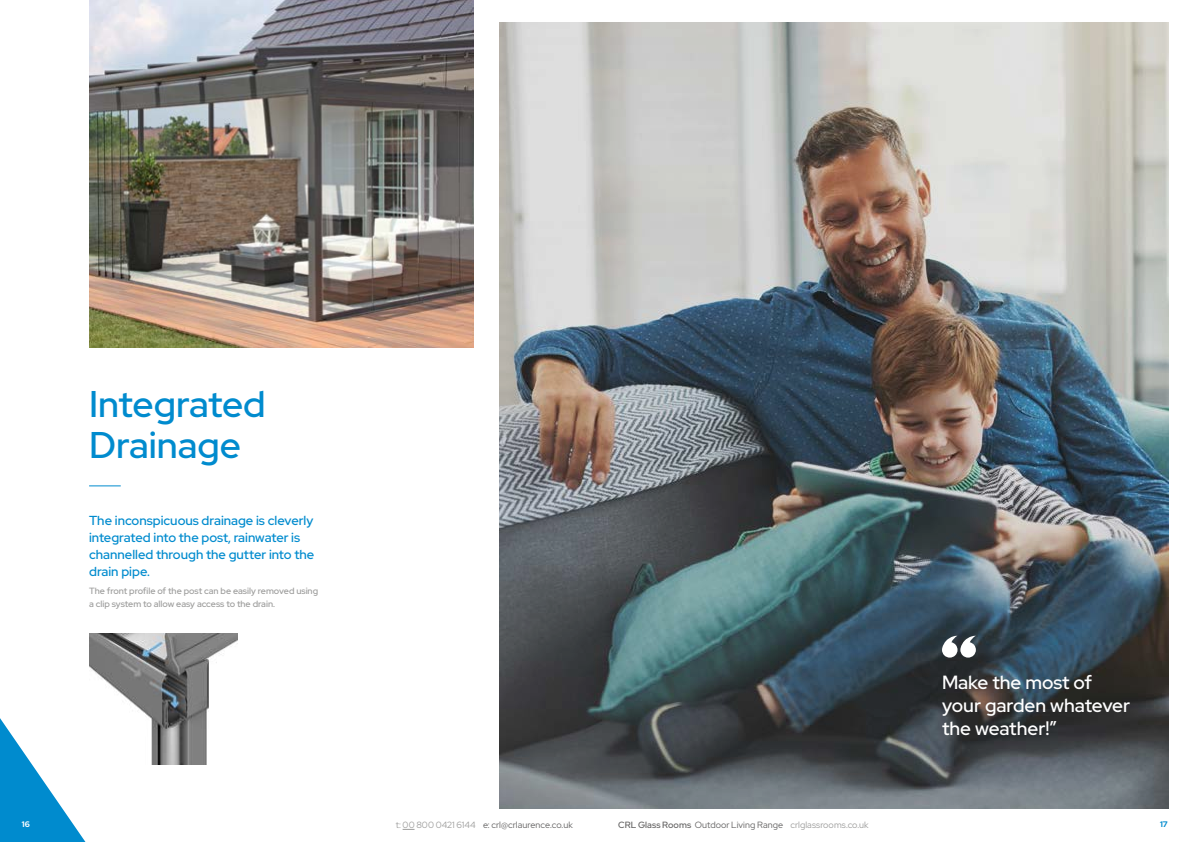
<style>
.page{position:relative;width:1191px;height:842px;background:#fff}
.page>*{position:absolute;margin:0;border:0;box-sizing:border-box;transform-origin:0 0}
.t1{font:500 37px/41px "Red Hat Display";color:#008bce}
.t2{font:500 19px/23px "Red Hat Display";color:#fff}
.t3{font:500 13px/17px "Red Hat Display";color:#008bce}
.t4{font:500 9px/13px "Red Hat Display";color:#9d9d9c}
.t5{font:9px "Red Hat Display";letter-spacing:.005em;color:#9d9d9c}
.t6{font:9px "Red Hat Display";letter-spacing:.005em;color:#646363}
.t7{font:700 8px "Red Hat Display";color:#fff}
.t8{font:700 8px "Red Hat Display";color:#008bce}
.s1{color:#9d9d9c}
.s2{font-weight:500;color:#646363}
.s3{color:#646363}
</style>
<div class="page">
<svg style="left:0;top:718px;width:86px;height:124px"></svg>
<svg style="left:402px;top:829px;width:12px;height:1px"></svg>
<img style="left:499px;top:23px;width:669px;height:786px">
<svg style="left:942px;top:636px;width:34px;height:22px"></svg>
<img style="left:89px;top:0;width:384px;height:347px">
<img style="left:89px;top:634px;width:148px;height:130px">
<hr style="left:89px;top:485px;width:32px;height:1px;background:#008bce">
<h1 class="t1" style="left:89px;top:383px;width:178px">Integrated<br>Drainage</h1>
<p class="t3" style="left:89px;top:511px;width:227px">The inconspicuous drainage is cleverly integrated into the post, rainwater is channelled through the gutter into the drain pipe.</p>
<p class="t4" style="left:89px;top:584px;width:230px">The front profile of the post can be easily removed using a clip system to allow easy access to the drain.</p>
<h2 class="t2" style="left:942px;top:670px;width:190px">Make the most of your garden whatever the weather!”</h2>
<p class="t7" style="left:22px;top:819px;width:9px">16</p>
<p class="t6" style="left:396px;top:819px;width:179px"><span class="s1">t: 00 800 0421 6144</span> e: crl@crlaurence.co.uk</p>
<p class="t5" style="left:618px;top:819px;width:252px"><span class="s2">CRL Glass Rooms</span> <span class="s3">Outdoor Living Range</span> crlglassrooms.co.uk</p>
<p class="t8" style="left:1160px;top:819px;width:9px">17</p>
</div>
